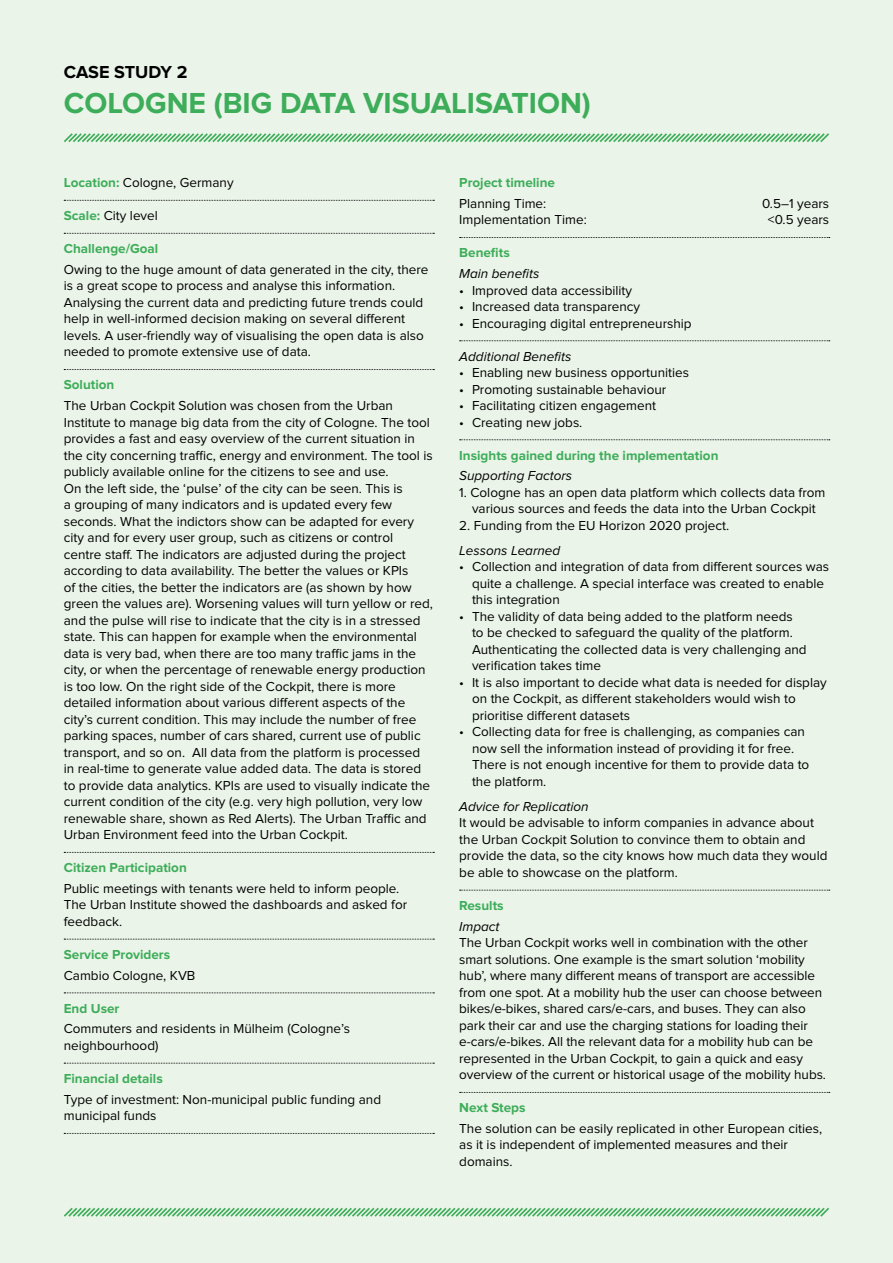
<style>
.page{position:relative;width:893px;height:1263px;background:#eaf4e8}
.page>*{position:absolute;margin:0;border:0;box-sizing:border-box;transform-origin:0 0}
.t1{font:700 30px "Proxima Nova";color:#3ead5a}
.t2{font:700 18px "Proxima Nova";letter-spacing:-.005em;color:#000}
.t3{font:13.5px/16.5px "Proxima Nova";color:#000}
.t4{font:700 13.5px "Proxima Nova";color:#3ead5a}
.t5{font:italic 13.5px "Proxima Nova";color:#000}
.s1{font-weight:700;color:#3ead5a}
</style>
<div class="page">
<svg style="left:64px;top:133px;width:765px;height:10px"></svg>
<svg style="left:64px;top:1207px;width:765px;height:10px"></svg>
<svg style="left:64px;top:200px;width:370px;height:1px"></svg>
<svg style="left:64px;top:233px;width:370px;height:1px"></svg>
<svg style="left:64px;top:369px;width:370px;height:1px"></svg>
<svg style="left:64px;top:852px;width:370px;height:1px"></svg>
<svg style="left:64px;top:939px;width:370px;height:1px"></svg>
<svg style="left:64px;top:992px;width:370px;height:1px"></svg>
<svg style="left:64px;top:1063px;width:370px;height:1px"></svg>
<svg style="left:64px;top:1133px;width:370px;height:1px"></svg>
<svg style="left:460px;top:237px;width:370px;height:1px"></svg>
<svg style="left:460px;top:340px;width:370px;height:1px"></svg>
<svg style="left:460px;top:439px;width:370px;height:1px"></svg>
<svg style="left:460px;top:890px;width:370px;height:1px"></svg>
<svg style="left:460px;top:1092px;width:370px;height:1px"></svg>
<h2 class="t2" style="left:64px;top:62px;width:125px">CASE STUDY 2</h2>
<h1 class="t1" style="left:64px;top:85px;width:529px">COLOGNE (BIG DATA VISUALISATION)</h1>
<p class="t3" style="left:64px;top:175px;width:171px"><span class="s1">Location:</span> Cologne, Germany</p>
<p class="t3" style="left:64px;top:208px;width:96px"><span class="s1">Scale:</span> City level</p>
<p class="t4" style="left:64px;top:241px;width:96px">Challenge/Goal</p>
<p class="t3" style="left:64px;top:262px;width:366px">Owing to the huge amount of data generated in the city, there is a great scope to process and analyse this information.<br>Analysing the current data and predicting future trends could help in well-informed decision making on several different levels. A user-friendly way of visualising the open data is also needed to promote extensive use of data.</p>
<p class="t4" style="left:64px;top:377px;width:52px">Solution</p>
<p class="t3" style="left:64px;top:398px;width:371px">The Urban Cockpit Solution was chosen from the Urban Institute to manage big data from the city of Cologne. The tool provides a fast and easy overview of the current situation in the city concerning traffic, energy and environment. The tool is publicly available online for the citizens to see and use.<br>On the left side, the ‘pulse’ of the city can be seen. This is<br>a grouping of many indicators and is updated every few seconds. What the indictors show can be adapted for every city and for every user group, such as citizens or control centre staff. The indicators are adjusted during the project according to data availability. The better the values or KPIs<br>of the cities, the better the indicators are (as shown by how green the values are). Worsening values will turn yellow or red, and the pulse will rise to indicate that the city is in a stressed state. This can happen for example when the environmental data is very bad, when there are too many traffic jams in the city, or when the percentage of renewable energy production is too low. On the right side of the Cockpit, there is more detailed information about various different aspects of the city’s current condition. This may include the number of free parking spaces, number of cars shared, current use of public transport, and so on. All data from the platform is processed in real-time to generate value added data. The data is stored to provide data analytics. KPIs are used to visually indicate the current condition of the city (e.g. very high pollution, very low renewable share, shown as Red Alerts). The Urban Traffic and Urban Environment feed into the Urban Cockpit.</p>
<p class="t4" style="left:64px;top:860px;width:125px">Citizen Participation</p>
<p class="t3" style="left:64px;top:881px;width:345px">Public meetings with tenants were held to inform people.<br>The Urban Institute showed the dashboards and asked for feedback.</p>
<p class="t4" style="left:64px;top:946px;width:108px">Service Providers</p>
<p class="t3" style="left:64px;top:967px;width:133px">Cambio Cologne, KVB</p>
<p class="t4" style="left:64px;top:1000px;width:57px">End User</p>
<p class="t3" style="left:64px;top:1021px;width:288px">Commuters and residents in Mülheim (Cologne’s neighbourhood)</p>
<p class="t4" style="left:64px;top:1070px;width:100px">Financial details</p>
<p class="t3" style="left:64px;top:1091px;width:319px">Type of investment: Non-municipal public funding and municipal funds</p>
<p class="t4" style="left:459px;top:175px;width:97px">Project timeline</p>
<p class="t3" style="left:459px;top:196px;width:89px">Planning Time:</p>
<p class="t3" style="left:762px;top:196px;width:69px">0.5–1 years</p>
<p class="t3" style="left:459px;top:212px;width:129px">Implementation Time:</p>
<p class="t3" style="left:768px;top:212px;width:63px">&lt;0.5 years</p>
<p class="t4" style="left:459px;top:245px;width:52px">Benefits</p>
<p class="t5" style="left:459px;top:266px;width:82px">Main benefits</p>
<p class="t3" style="left:459px;top:282px;width:174px">• Improved data accessibility</p>
<p class="t3" style="left:459px;top:299px;width:182px">• Increased data transparency</p>
<p class="t3" style="left:459px;top:315px;width:234px">• Encouraging digital entrepreneurship</p>
<p class="t5" style="left:459px;top:349px;width:114px">Additional Benefits</p>
<p class="t3" style="left:459px;top:365px;width:231px">• Enabling new business opportunities</p>
<p class="t3" style="left:459px;top:381px;width:209px">• Promoting sustainable behaviour</p>
<p class="t3" style="left:459px;top:398px;width:198px">• Facilitating citizen engagement</p>
<p class="t3" style="left:459px;top:414px;width:125px">• Creating new jobs.</p>
<p class="t4" style="left:459px;top:447px;width:261px">Insights gained during the implementation</p>
<p class="t5" style="left:459px;top:468px;width:114px">Supporting Factors</p>
<p class="t3" style="left:459px;top:485px;width:368px;text-align:center">1. Cologne has an open data platform which collects data from various sources and feeds the data into the Urban Cockpit</p>
<p class="t3" style="left:459px;top:518px;width:272px">2. Funding from the EU Horizon 2020 project.</p>
<p class="t5" style="left:459px;top:543px;width:103px">Lessons Learned</p>
<p class="t3" style="left:472px;top:559px;width:359px;text-indent:-13px">• Collection and integration of data from different sources was quite a challenge. A special interface was created to enable this integration</p>
<p class="t3" style="left:472px;top:609px;width:336px;text-indent:-13px">• The validity of data being added to the platform needs to be checked to safeguard the quality of the platform.<br>Authenticating the collected data is very challenging and verification takes time</p>
<p class="t3" style="left:472px;top:675px;width:356px;text-indent:-13px">• It is also important to decide what data is needed for display on the Cockpit, as different stakeholders would wish to prioritise different datasets</p>
<p class="t3" style="left:472px;top:724px;width:339px;text-indent:-13px">• Collecting data for free is challenging, as companies can now sell the information instead of providing it for free.<br>There is not enough incentive for them to provide data to the platform.</p>
<p class="t5" style="left:459px;top:799px;width:131px">Advice for Replication</p>
<p class="t3" style="left:459px;top:815px;width:370px">It would be advisable to inform companies in advance about the Urban Cockpit Solution to convince them to obtain and provide the data, so the city knows how much data they would be able to showcase on the platform.</p>
<p class="t4" style="left:459px;top:897px;width:46px">Results</p>
<p class="t5" style="left:459px;top:919px;width:42px">Impact</p>
<p class="t3" style="left:459px;top:935px;width:368px">The Urban Cockpit works well in combination with the other smart solutions. One example is the smart solution ‘mobility hub’, where many different means of transport are accessible from one spot. At a mobility hub the user can choose between bikes/e-bikes, shared cars/e-cars, and buses. They can also park their car and use the charging stations for loading their e-cars/e-bikes. All the relevant data for a mobility hub can be represented in the Urban Cockpit, to gain a quick and easy overview of the current or historical usage of the mobility hubs.</p>
<p class="t4" style="left:459px;top:1100px;width:68px">Next Steps</p>
<p class="t3" style="left:459px;top:1121px;width:364px">The solution can be easily replicated in other European cities, as it is independent of implemented measures and their domains.</p>
</div>
